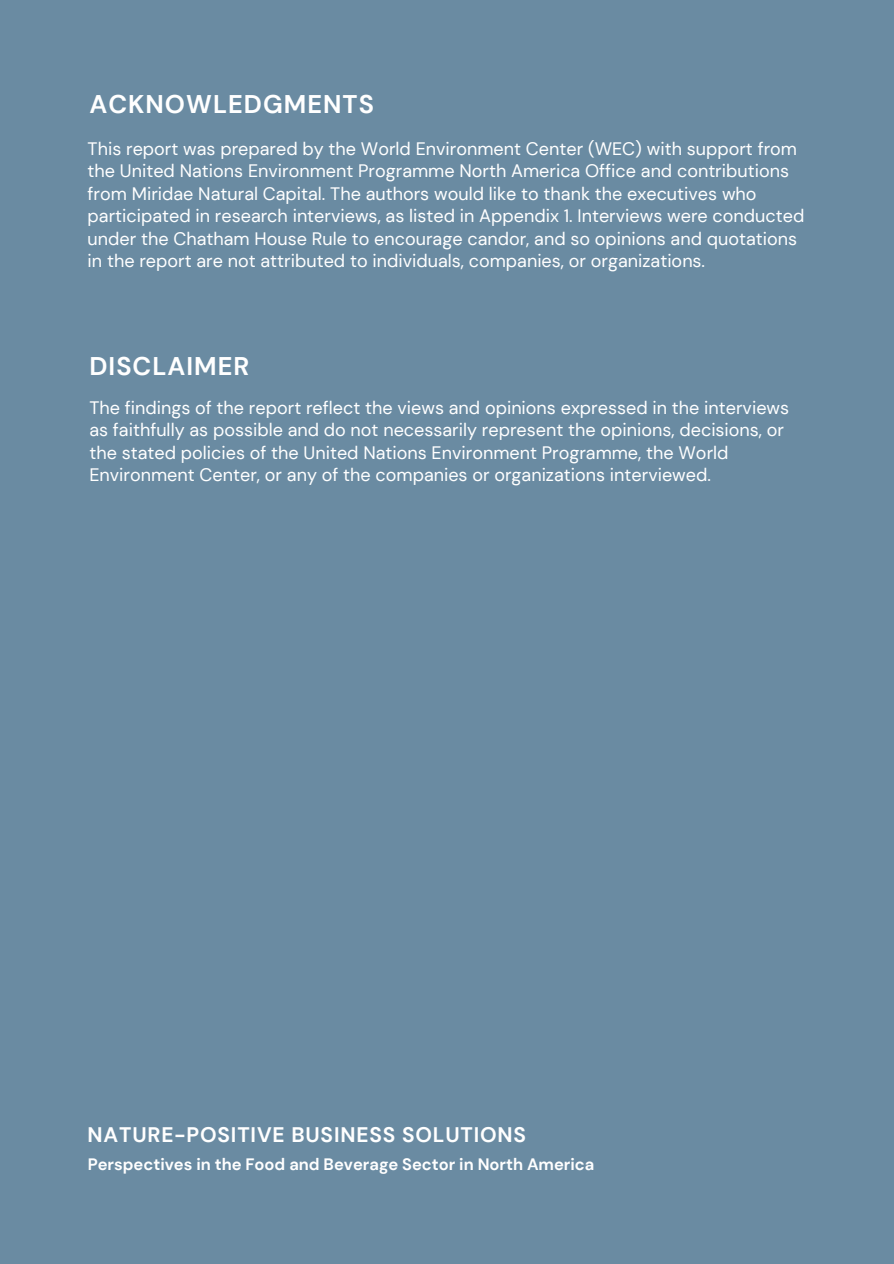
<style>
.page{position:relative;width:894px;height:1264px;background:#fff}
.page>*{position:absolute;margin:0;border:0;box-sizing:border-box;transform-origin:0 0}
.t1{font:700 25.5px "DM Sans";letter-spacing:.04em;color:#fff}
.t2{font:700 21px "DM Sans";letter-spacing:.04em;color:#fff}
.t3{font:18px/22.5px "DM Sans";color:#fff}
.t4{font:700 16.5px "DM Sans";color:#fff}
</style>
<div class="page">
<div style="left:0;top:0;width:893px;height:1263px;background:#6a8ba2"></div>
<h1 class="t1" style="left:89px;top:88px;width:286px">ACKNOWLEDGMENTS</h1>
<p class="t3" style="left:88px;top:137px;width:718px">This report was prepared by the World Environment Center (WEC) with support from the United Nations Environment Programme North America Office and contributions from Miridae Natural Capital. The authors would like to thank the executives who participated in research interviews, as listed in Appendix 1. Interviews were conducted under the Chatham House Rule to encourage candor, and so opinions and quotations in the report are not attributed to individuals, companies, or organizations.</p>
<h1 class="t1" style="left:89px;top:349px;width:161px">DISCLAIMER</h1>
<p class="t3" style="left:89px;top:396px;width:701px">The findings of the report reflect the views and opinions expressed in the interviews as faithfully as possible and do not necessarily represent the opinions, decisions, or the stated policies of the United Nations Environment Programme, the World Environment Center, or any of the companies or organizations interviewed.</p>
<p class="t2" style="left:88px;top:1120px;width:440px">NATURE-POSITIVE BUSINESS SOLUTIONS</p>
<p class="t4" style="left:88px;top:1153px;width:508px">Perspectives in the Food and Beverage Sector in North America</p>
</div>
